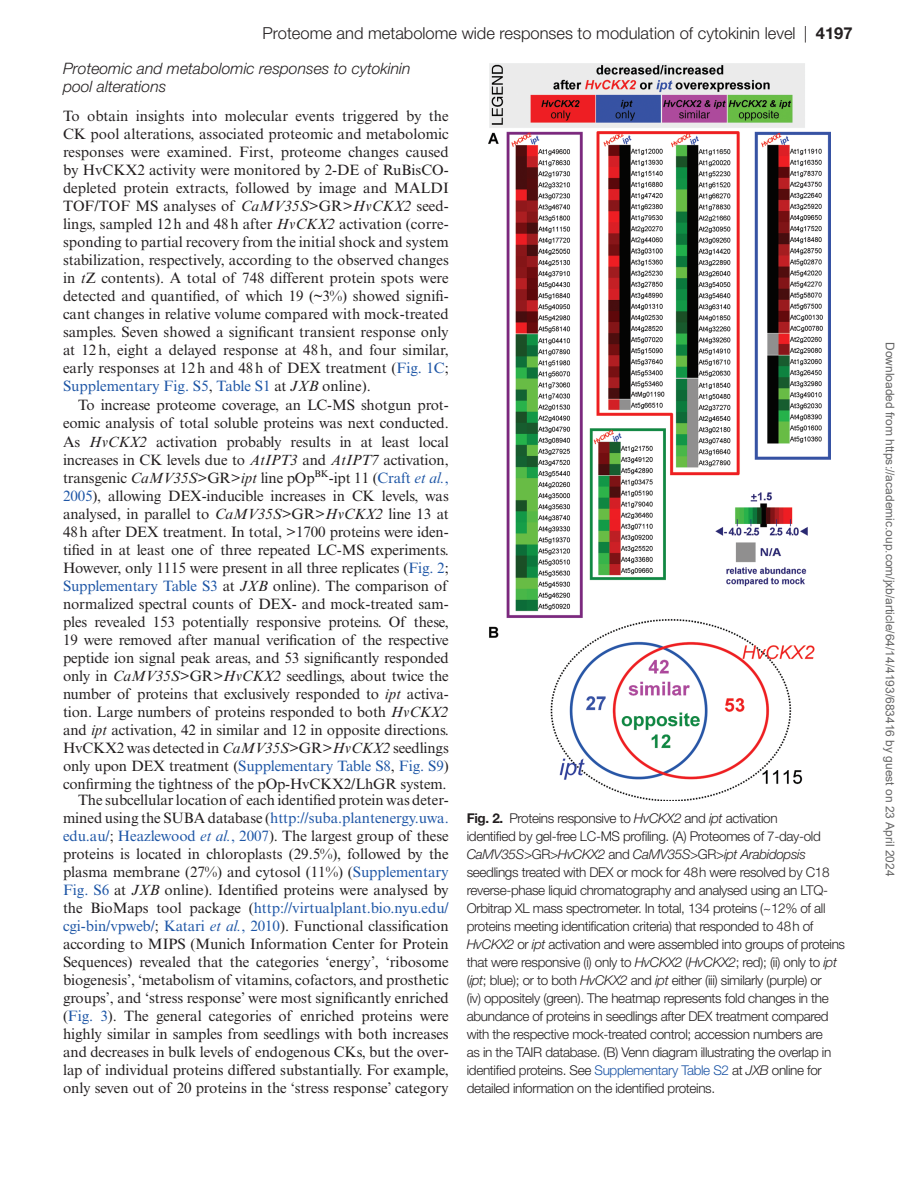
<style>
.page{position:relative;width:919px;height:1187px;background:#fff}
.page>*{position:absolute;margin:0;border:0;box-sizing:border-box;transform-origin:0 0}
.t1{font:300 16.5px "Helvetica Neue LT Std";color:#231f20}
.t2{font:italic 300 15.75px/18px "Helvetica Neue LT Std";color:#231f20}
.t3{font:15px/18px "Times New Roman MT Std";letter-spacing:-.005em;color:#231f20;text-align:justify}
.t4{font:300 13.5px/18px "Helvetica Neue LT Std";letter-spacing:-.025em;color:#231f20}
.t5{font:12px "Arial";color:#666}
.s1{font-weight:700}
.s2{font-style:italic}
.s3{color:#1e56a6}
.s4{font-style:italic;color:#1e56a6}
</style>
<div class="page">
<img style="left:488px;top:63px;width:342px;height:737px">
<p class="t1" style="left:262px;top:23px;width:591px">Proteome and metabolome wide responses to modulation of cytokinin level | <span class="s1">4197</span></p>
<p class="t2" style="left:63px;top:59px;width:349px">Proteomic and metabolomic responses to cytokinin pool alterations</p>
<p class="t3" style="left:63px;top:107px;width:387px">To obtain insights into molecular events triggered by the CK pool alterations, associated proteomic and metabolomic responses were examined. First, proteome changes caused by HvCKX2 activity were monitored by 2-DE of RuBisCO&shy;depleted protein extracts, followed by image and MALDI TOF/TOF MS analyses of <span class="s2">CaMV35S</span>&gt;GR&gt;<span class="s2">HvCKX2</span> seed&shy;lings, sampled 12h and 48h after <span class="s2">HvCKX2</span> activation (corre&shy;sponding to partial recovery from the initial shock and system stabilization, respectively, according to the observed changes in <span class="s2">t</span>Z contents). A total of 748 different protein spots were detected and quantified, of which 19 (~3%) showed signifi&shy;cant changes in relative volume compared with mock-treated samples. Seven showed a significant transient response only at 12h, eight a delayed response at 48h, and four similar, early responses at 12h and 48h of DEX treatment (<span class="s3">Fig. 1C</span>; <span class="s3">Supplementary Fig. S5</span>, <span class="s3">Table S1</span> at <span class="s2">JXB</span> online).</p>
<p class="t3" style="left:63px;top:396px;width:387px;text-indent:15px">To increase proteome coverage, an LC-MS shotgun prot&shy;eomic analysis of total soluble proteins was next conducted.<br>As <span class="s2">HvCKX2</span> activation probably results in at least local increases in CK levels due to <span class="s2">AtIPT3</span> and <span class="s2">AtIPT7</span> activation, transgenic <span class="s2">CaMV35S</span>&gt;GR&gt;<span class="s2">ipt</span> line pOp<sup>BK</sup>-ipt 11 (<span class="s3">Craft</span> <span class="s4">et al.</span><span class="s3">, 2005</span>), allowing DEX-inducible increases in CK levels, was analysed, in parallel to <span class="s2">CaMV35S</span>&gt;GR&gt;<span class="s2">HvCKX2</span> line 13 at 48h after DEX treatment. In total, &gt;1700 proteins were iden&shy;tified in at least one of three repeated LC-MS experiments.<br>However, only 1115 were present in all three replicates (<span class="s3">Fig. 2</span>; <span class="s3">Supplementary Table S3</span> at <span class="s2">JXB</span> online). The comparison of normalized spectral counts of DEX- and mock-treated sam&shy;ples revealed 153 potentially responsive proteins. Of these, 19 were removed after manual verification of the respective peptide ion signal peak areas, and 53 significantly responded only in <span class="s2">CaMV35S</span>&gt;GR&gt;<span class="s2">HvCKX2</span> seedlings, about twice the number of proteins that exclusively responded to <span class="s2">ipt</span> activa&shy;tion. Large numbers of proteins responded to both <span class="s2">HvCKX2 </span>and <span class="s2">ipt</span> activation, 42 in similar and 12 in opposite directions.<br>HvCKX2 was detected in <span class="s2">CaMV35S</span>&gt;GR&gt;<span class="s2">HvCKX2</span> seedlings only upon DEX treatment (<span class="s3">Supplementary Table S8</span>, <span class="s3">Fig. S9</span>) confirming the tightness of the pOp-HvCKX2/LhGR system.</p>
<p class="t3" style="left:63px;top:791px;width:387px;text-indent:15px">The subcellular location of each identified protein was deter&shy;mined using the SUBA database (<span class="s3">http://suba.plantenergy.uwa. edu.au/</span>; <span class="s3">Heazlewood</span> <span class="s4">et al.</span><span class="s3">, 2007</span>). The largest group of these proteins is located in chloroplasts (29.5%), followed by the plasma membrane (27%) and cytosol (11%) (<span class="s3">Supplementary Fig. S6</span> at <span class="s2">JXB</span> online). Identified proteins were analysed by the BioMaps tool package (<span class="s3">http://virtualplant.bio.nyu.edu/ cgi-bin/vpweb/</span>; <span class="s3">Katari</span> <span class="s4">et al.</span><span class="s3">, 2010</span>). Functional classification according to MIPS (Munich Information Center for Protein Sequences) revealed that the categories ‘energy’, ‘ribosome biogenesis’, ‘metabolism of vitamins, cofactors, and prosthetic groups’, and ‘stress response’ were most significantly enriched (<span class="s3">Fig. 3</span>). The general categories of enriched proteins were highly similar in samples from seedlings with both increases and decreases in bulk levels of endogenous CKs, but the over&shy;lap of individual proteins differed substantially. For example, only seven out of 20 proteins in the ‘stress response’ category</p>
<p class="t4" style="left:467px;top:809px;width:380px"><span class="s1">Fig. 2.</span> Proteins responsive to <span class="s2">HvCKX2</span> and <span class="s2">ipt</span> activation<br>identified by gel-free LC-MS profiling. (A) Proteomes of 7-day-old <span class="s2">CaMV35S&gt;</span>GR<span class="s2">&gt;HvCKX2</span> and <span class="s2">CaMV35S&gt;</span>GR<span class="s2">&gt;ipt Arabidopsis </span>seedlings treated with DEX or mock for 48h were resolved by C18 reverse-phase liquid chromatography and analysed using an LTQ-Orbitrap XL mass spectrometer. In total, 134 proteins (~12% of all proteins meeting identification criteria) that responded to 48h of <span class="s2">HvCKX2</span> or <span class="s2">ipt</span> activation and were assembled into groups of proteins that were responsive (i) only to <span class="s2">HvCKX2</span> (<span class="s2">HvCKX2</span>; red); (ii) only to <span class="s2">ipt </span>(<span class="s2">ipt</span>; blue); or to both <span class="s2">HvCKX2</span> and <span class="s2">ipt</span> either (iii) similarly (purple) or<br>(iv) oppositely (green). The heatmap represents fold changes in the abundance of proteins in seedlings after DEX treatment compared with the respective mock-treated control; accession numbers are<br>as in the TAIR database. (B) Venn diagram illustrating the overlap in identified proteins. See <span class="s3">Supplementary Table S2</span> at <span class="s2">JXB</span> online for detailed information on the identified proteins.</p>
<p class="t5" style="left:894px;top:342px;width:535px;rotate:90deg">Downloaded from https://academic.oup.com/jxb/article/64/14/4193/683416 by guest on 23 April 2024</p>
</div>
